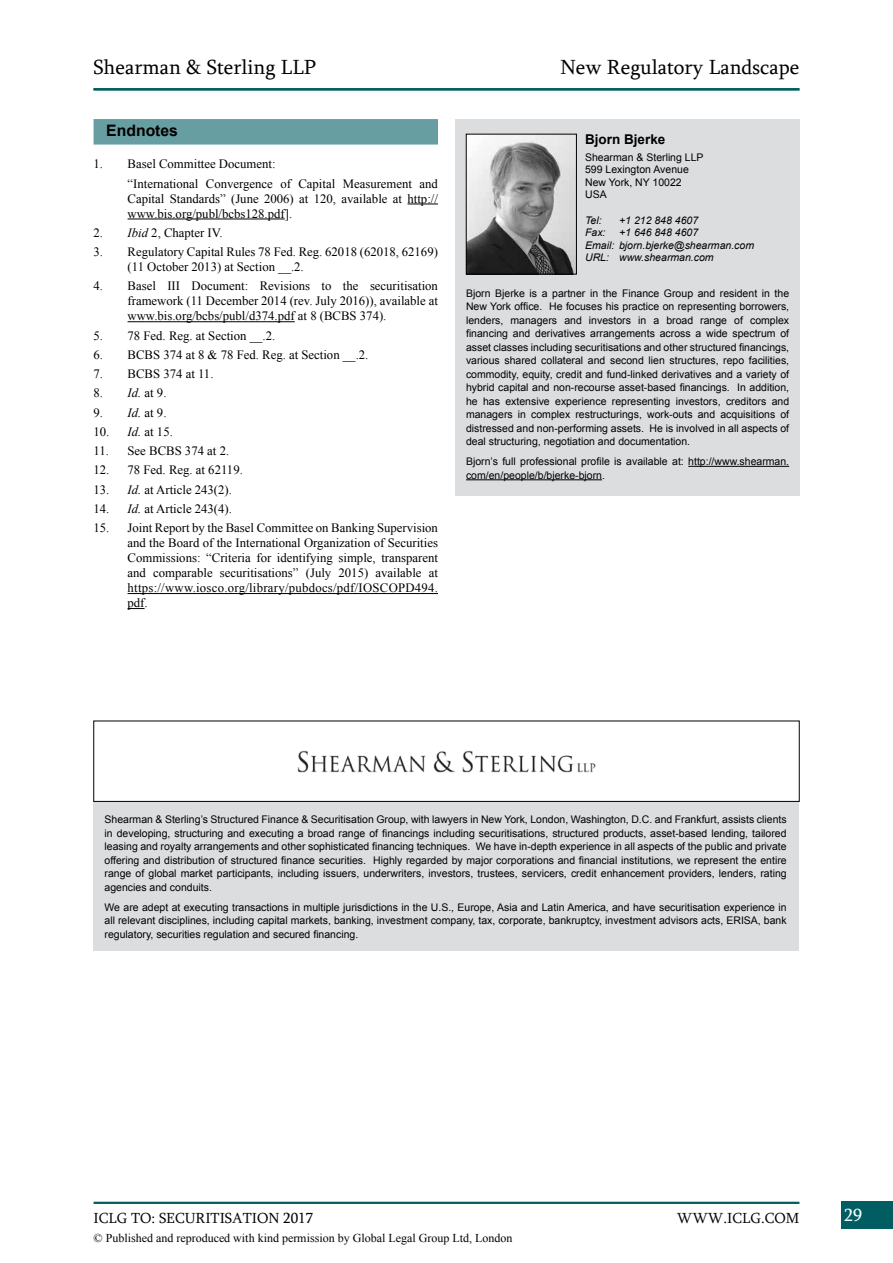
<style>
.page{position:relative;width:893px;height:1263px;background:#fff}
.page>*{position:absolute;margin:0;border:0;box-sizing:border-box;transform-origin:0 0}
.t1{font:21px "Sylfaen";color:#000}
.t2{font:18px "Sylfaen";color:#fff}
.t3{font:700 15.75px "Arial";color:#000}
.t4{font:15px "Sylfaen";color:#000}
.t5{font:700 13.5px "Arial";color:#000}
.t6{font:12.75px/15px "Times New Roman";color:#000}
.t7{font:12px "Times New Roman";color:#000}
.t8{font:10.5px/13.5px "Arial";color:#000;text-align:justify}
.t9{font:italic 10.5px/12.6px "Arial";color:#000}
.s1{font-style:italic}
</style>
<div class="page">
<div style="left:841px;top:1201px;width:52px;height:28px;background:#005e62"></div>
<hr style="left:94px;top:1202px;width:705px;height:2px;background:#005e62">
<div style="left:455px;top:119px;width:344px;height:376px;background:#dcddde"></div>
<div style="left:94px;top:801px;width:705px;height:150px;background:#dcddde"></div>
<hr style="left:688px;top:466px;width:101px;height:1px;background:#000">
<hr style="left:466px;top:479px;width:136px;height:1px;background:#000">
<img style="left:468px;top:136px;width:107px;height:136px">
<div style="left:466px;top:134px;width:111px;height:140px;border:1px solid #000"></div>
<img style="left:297px;top:750px;width:299px;height:23px">
<div style="left:94px;top:119px;width:344px;height:26px;background:#669ea1"></div>
<hr style="left:407px;top:204px;width:31px;height:1px;background:#000">
<hr style="left:128px;top:219px;width:157px;height:1px;background:#000">
<hr style="left:128px;top:321px;width:167px;height:1px;background:#000">
<hr style="left:128px;top:593px;width:310px;height:1px;background:#000">
<svg style="left:128px;top:608px;width:17px;height:1px"></svg>
<hr style="left:94px;top:88px;width:705px;height:2px;background:#005e62">
<h1 class="t1" style="left:94px;top:53px;width:224px">Shearman &amp; Sterling LLP</h1>
<h1 class="t1" style="left:561px;top:53px;width:240px">New Regulatory Landscape</h1>
<h3 class="t3" style="left:106px;top:120px;width:73px">Endnotes</h3>
<p class="t6" style="left:128px;top:154px;width:312px;line-height:19.2px;text-indent:-34px">1. Basel Committee Document:<br>“International Convergence of Capital Measurement and</p>
<p class="t6" style="left:128px;top:191px;width:312px">Capital Standards” (June 2006) at 120, available at http:// www.bis.org/publ/bcbs128.pdf].</p>
<p class="t6" style="left:94px;top:225px;width:131px">2. <span class="s1">Ibid</span> 2, Chapter IV.</p>
<p class="t6" style="left:128px;top:244px;width:312px;text-indent:-34px">3. Regulatory Capital Rules 78 Fed. Reg. 62018 (62018, 62169) (11 October 2013) at Section __.2.</p>
<p class="t6" style="left:128px;top:278px;width:312px;text-align:justify;text-indent:-34px">4. Basel III Document: Revisions to the securitisation framework (11 December 2014 (rev. July 2016)), available at www.bis.org/bcbs/publ/d374.pdf at 8 (BCBS 374).</p>
<p class="t6" style="left:94px;top:328px;width:183px">5. 78 Fed. Reg. at Section __.2.</p>
<p class="t6" style="left:94px;top:347px;width:276px">6. BCBS 374 at 8 &amp; 78 Fed. Reg. at Section __.2.</p>
<p class="t6" style="left:94px;top:366px;width:121px">7. BCBS 374 at 11.</p>
<p class="t6" style="left:94px;top:385px;width:74px">8. <span class="s1">Id.</span> at 9.</p>
<p class="t6" style="left:94px;top:405px;width:74px">9. <span class="s1">Id.</span> at 9.</p>
<p class="t6" style="left:94px;top:424px;width:81px">10. <span class="s1">Id.</span> at 15.</p>
<p class="t6" style="left:94px;top:443px;width:137px">11. See BCBS 374 at 2.</p>
<p class="t6" style="left:94px;top:462px;width:151px">12. 78 Fed. Reg. at 62119.</p>
<p class="t6" style="left:94px;top:482px;width:140px">13. <span class="s1">Id.</span> at Article 243(2).</p>
<p class="t6" style="left:94px;top:501px;width:140px">14. <span class="s1">Id.</span> at Article 243(4).</p>
<p class="t6" style="left:128px;top:520px;width:312px;text-align:justify;text-indent:-34px">15. Joint Report by the Basel Committee on Banking Supervision and the Board of the International Organization of Securities Commissions: “Criteria for identifying simple, transparent and comparable securitisations” (July 2015) available at https://www.iosco.org/library/pubdocs/pdf/IOSCOPD494. pdf.</p>
<p class="t5" style="left:585px;top:130px;width:82px">Bjorn Bjerke</p>
<p class="t8" style="left:585px;top:151px;width:120px;line-height:12.6px;text-align:left">Shearman &amp; Sterling LLP<br>599 Lexington Avenue<br>New York, NY 10022<br>USA</p>
<p class="t9" style="left:585px;top:214px;width:18px">Tel:</p>
<p class="t9" style="left:619px;top:214px;width:81px">+1 212 848 4607</p>
<p class="t9" style="left:585px;top:226px;width:22px">Fax:</p>
<p class="t9" style="left:585px;top:226px;width:170px;text-indent:34px">+1 646 848 4607<br>Email: bjorn.bjerke@shearman.com<br>URL: www.shearman.com</p>
<p class="t8" style="left:466px;top:286px;width:325px">Bjorn Bjerke is a partner in the Finance Group and resident in the New York office. He focuses his practice on representing borrowers, lenders, managers and investors in a broad range of complex financing and derivatives arrangements across a wide spectrum of asset classes including securitisations and other structured financings, various shared collateral and second lien structures, repo facilities, commodity, equity, credit and fund-linked derivatives and a variety of hybrid capital and non-recourse asset-based financings. In addition, he has extensive experience representing investors, creditors and managers in complex restructurings, work-outs and acquisitions of distressed and non-performing assets. He is involved in all aspects of deal structuring, negotiation and documentation.</p>
<p class="t8" style="left:466px;top:455px;width:325px">Bjorn’s full professional profile is available at: http://www.shearman. com/en/people/b/bjerke-bjorn.</p>
<p class="t8" style="left:105px;top:813px;width:684px">Shearman &amp; Sterling’s Structured Finance &amp; Securitisation Group, with lawyers in New York, London, Washington, D.C. and Frankfurt, assists clients in developing, structuring and executing a broad range of financings including securitisations, structured products, asset-based lending, tailored leasing and royalty arrangements and other sophisticated financing techniques. We have in-depth experience in all aspects of the public and private offering and distribution of structured finance securities. Highly regarded by major corporations and financial institutions, we represent the entire range of global market participants, including issuers, underwriters, investors, trustees, servicers, credit enhancement providers, lenders, rating agencies and conduits.</p>
<p class="t8" style="left:105px;top:900px;width:684px">We are adept at executing transactions in multiple jurisdictions in the U.S., Europe, Asia and Latin America, and have securitisation experience in all relevant disciplines, including capital markets, banking, investment company, tax, corporate, bankruptcy, investment advisors acts, ERISA, bank regulatory, securities regulation and secured financing.</p>
<h3 class="t4" style="left:94px;top:1208px;width:221px">ICLG TO: SECURITISATION 2017</h3>
<h3 class="t4" style="left:677px;top:1208px;width:124px">WWW.ICLG.COM</h3>
<h2 class="t2" style="left:844px;top:1202px;width:19px">29</h2>
<p class="t7" style="left:94px;top:1229px;width:420px">© Published and reproduced with kind permission by Global Legal Group Ltd, London</p>
</div>
